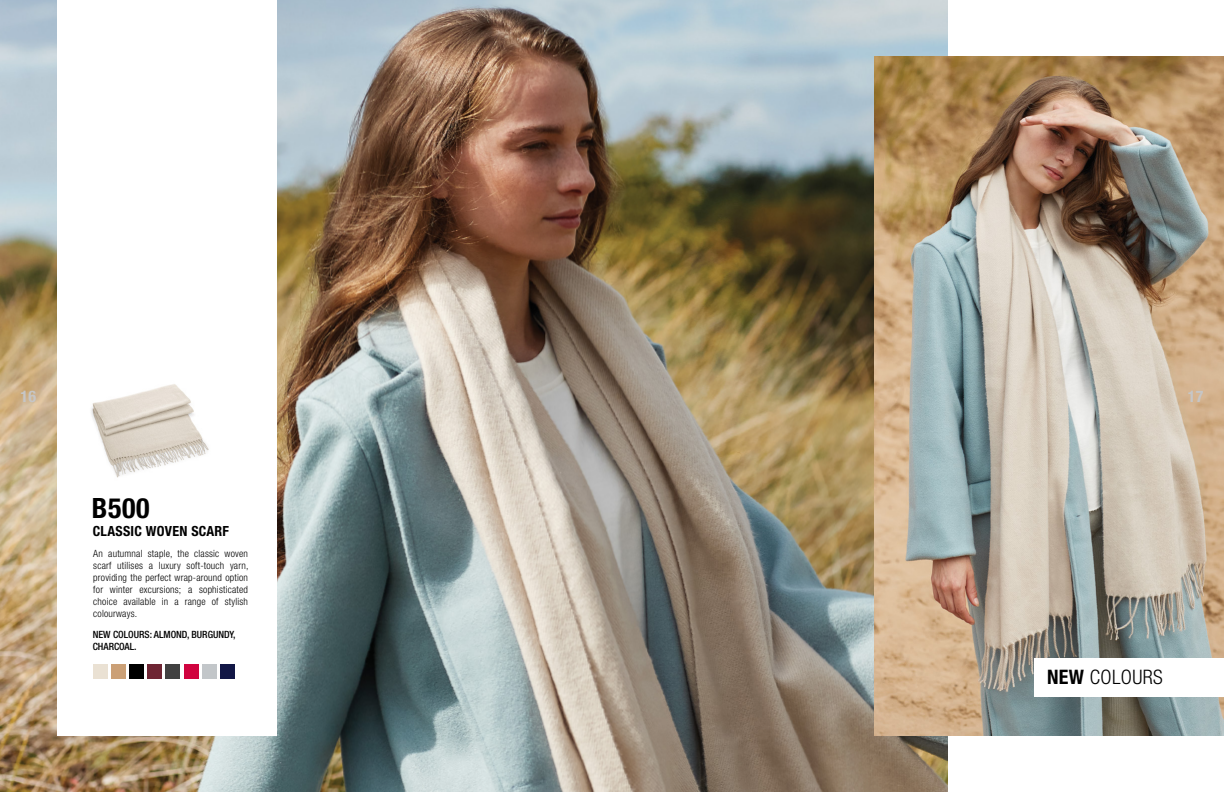
<style>
.page{position:relative;width:1224px;height:792px;background:#fff}
.page>*{position:absolute;margin:0;border:0;box-sizing:border-box;transform-origin:0 0}
.t1{font:700 condensed 28px "Helvetica Neue LT Pro";color:#000}
.t2{font:300 condensed 20px "Helvetica Neue LT Pro";letter-spacing:.02em;color:#000}
.t3{font:700 condensed 16px "Helvetica Neue LT Pro";color:#c6c6c6}
.t4{font:700 condensed 14px "Helvetica Neue LT Pro";letter-spacing:.02em;color:#000}
.t5{font:300 condensed 10px/12px "Helvetica Neue LT Pro";letter-spacing:.02em;color:#000;text-align:justify}
.t6{font:500 condensed 10px/12px "Helvetica Neue LT Pro";color:#000}
.s1{font-weight:700}
</style>
<div class="page">
<img style="left:0;top:0;width:948px;height:792px">
<div style="left:57px;top:0;width:219px;height:735px;background:#fff"></div>
<img style="left:874px;top:57px;width:350px;height:678px">
<div style="left:130px;top:664px;width:14px;height:15px;background:#000"></div>
<div style="left:93px;top:664px;width:14px;height:15px;background:#eae1d3"></div>
<div style="left:111px;top:664px;width:15px;height:15px;background:#cba076"></div>
<div style="left:148px;top:664px;width:14px;height:15px;background:#6e2533"></div>
<div style="left:166px;top:664px;width:14px;height:15px;background:#414141"></div>
<div style="left:184px;top:664px;width:14px;height:15px;background:#d0033f"></div>
<div style="left:220px;top:664px;width:14px;height:15px;background:#121746"></div>
<div style="left:202px;top:664px;width:14px;height:15px;background:#c2c6c9"></div>
<div style="left:1035px;top:658px;width:189px;height:38px;background:#fff"></div>
<img style="left:91px;top:384px;width:118px;height:94px">
<h3 class="t3" style="left:21px;top:386px;width:17px">16</h3>
<h3 class="t3" style="left:1188px;top:386px;width:17px">17</h3>
<h1 class="t1" style="left:92px;top:491px;width:59px">B500</h1>
<h3 class="t4" style="left:93px;top:522px;width:138px">CLASSIC WOVEN SCARF</h3>
<p class="t5" style="left:93px;top:547px;width:157px">An autumnal staple, the classic woven scarf utilises a luxury soft-touch yarn, providing the perfect wrap-around option for winter excursions; a sophisticated choice available in a range of stylish colourways.</p>
<p class="t6" style="left:93px;top:629px;width:144px">NEW COLOURS: ALMOND, BURGUNDY,<br>CHARCOAL.</p>
<h2 class="t2" style="left:1047px;top:666px;width:117px"><span class="s1">NEW</span> COLOURS</h2>
</div>
